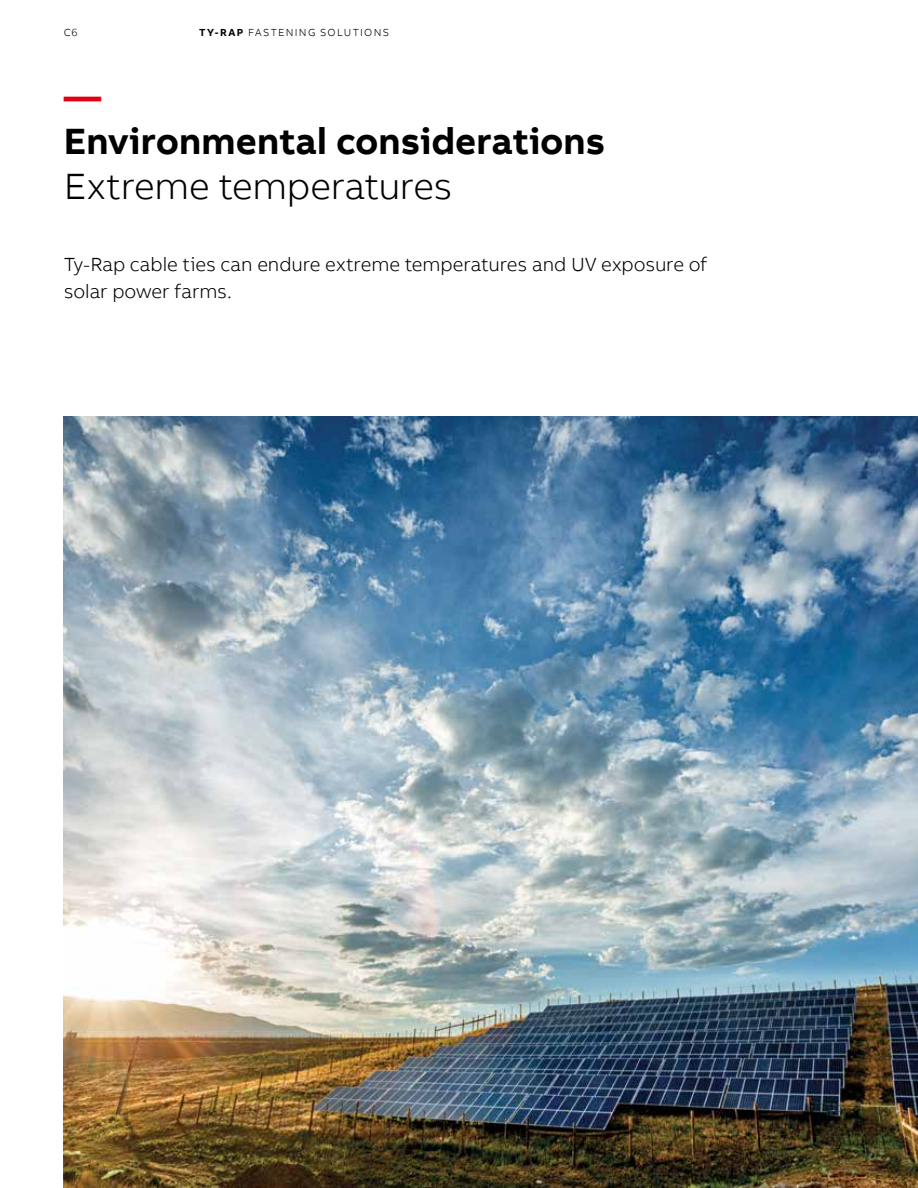
<style>
.page{position:relative;width:918px;height:1188px;background:#fff}
.page>*{position:absolute;margin:0;border:0;box-sizing:border-box;transform-origin:0 0}
.t1{font:700 37.5px "AB Bvoice";color:#000}
.t2{font:300 37.5px "AB Bvoice";letter-spacing:-.01em;color:#000}
.t3{font:700 37.5px "AB Bvoice";color:#e30015}
.t4{font:300 19.5px/27px "AB Bvoice";letter-spacing:-.005em;color:#000}
.t5{font:300 10.5px "AB Bvoice";letter-spacing:.12em;color:#000}
.s1{font-weight:700}
</style>
<div class="page">
<img style="left:64px;top:417px;width:854px;height:771px">
<p class="t5" style="left:64px;top:26px;width:15px">C6</p>
<p class="t5" style="left:199px;top:26px;width:192px"><span class="s1">TY-RAP</span> FASTENING SOLUTIONS</p>
<h1 class="t3" style="left:64px;top:72px;width:39px">—</h1>
<h1 class="t1" style="left:64px;top:117px;width:543px">Environmental considerations</h1>
<h1 class="t2" style="left:64px;top:164px;width:390px">Extreme temperatures</h1>
<p class="t4" style="left:64px;top:251px;width:645px">Ty-Rap cable ties can endure extreme temperatures and UV exposure of solar power farms.</p>
</div>
